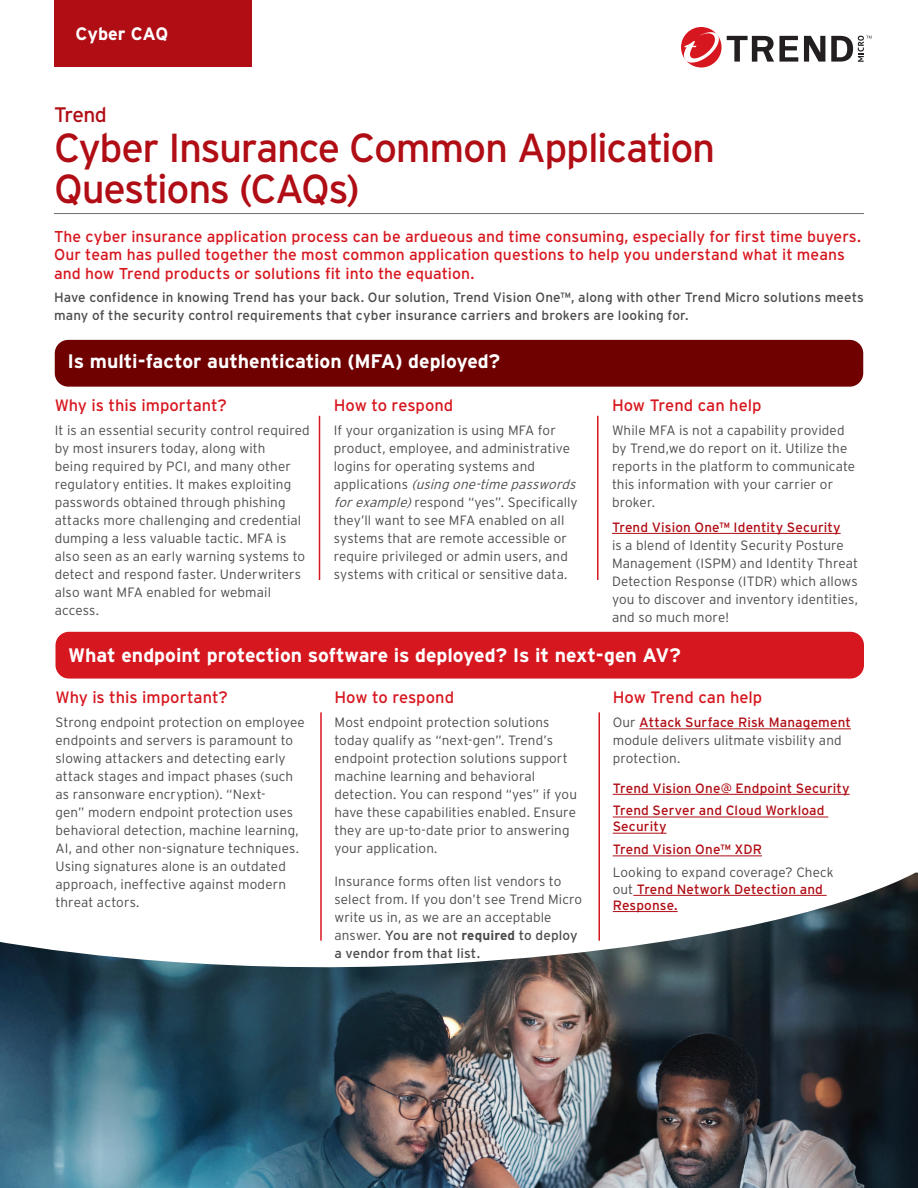
<style>
.page{position:relative;width:918px;height:1188px;background:#fff}
.page>*{position:absolute;margin:0;border:0;box-sizing:border-box;transform-origin:0 0}
.Document_Title_-_Product_Name{font:40.5px/40.5px "Interstate";letter-spacing:-.035em;color:#b00d15}
.Document_Title_-_Trend_Micro{font:21px "Interstate";letter-spacing:-.035em;color:#b00d15}
.Body_Copy{font:700 19.5px "Interstate";letter-spacing:-.005em;color:#fff}
.t1{font:700 18px "Interstate";letter-spacing:-.005em;color:#fff}
.Body_Copy-2{font:16.5px "Interstate";color:#d7171f}
.Sub_Section_Header_-_Red{font:15.75px/18.9px "Interstate";letter-spacing:.005em;color:#d7171f}
.Sub_Section_Header_-_Red-2{font:300 13.5px/18px "Interstate";letter-spacing:.01em;color:#4b4c4d}
.Sub_Section_Header_-_Red-3{font:13.5px/18px "Interstate";letter-spacing:.01em;color:#4b4c4d}
.Sub_Section_Header_-_Red-4{font:13.5px/16.4px "Interstate";letter-spacing:.01em;color:#b00d15}
.s1{font-style:italic}
.s2{font-weight:400;color:#b00d15}
.s3{font-weight:400}
.s4{font-weight:700}
.s5{font-weight:300;color:#4b4c4d}
</style>
<div class="page">
<div style="left:55px;top:340px;width:808px;height:47px;background:#6f0101;border-radius:14px"></div>
<img style="left:0;top:873px;width:918px;height:315px">
<div style="left:54px;top:0;width:198px;height:68px;background:#b00d15"></div>
<svg style="left:804px;top:36px;width:21px;height:26px"></svg>
<svg style="left:831px;top:36px;width:41px;height:26px"></svg>
<svg style="left:727px;top:36px;width:71px;height:26px"></svg>
<svg style="left:681px;top:27px;width:41px;height:41px"></svg>
<svg style="left:683px;top:31px;width:38px;height:34px"></svg>
<hr style="left:54px;top:213px;width:810px;height:1px;background:#6c6d70">
<hr style="left:612px;top:533px;width:229px;height:1px;background:#b00d15">
<div style="left:56px;top:632px;width:808px;height:47px;background:#d7171f;border-radius:14px"></div>
<hr style="left:639px;top:729px;width:212px;height:1px;background:#b00d15">
<hr style="left:613px;top:794px;width:237px;height:1px;background:#b00d15">
<hr style="left:613px;top:817px;width:215px;height:1px;background:#b00d15">
<hr style="left:613px;top:833px;width:54px;height:1px;background:#b00d15">
<hr style="left:613px;top:856px;width:149px;height:1px;background:#b00d15">
<hr style="left:633px;top:895px;width:194px;height:1px;background:#b00d15">
<hr style="left:613px;top:911px;width:65px;height:1px;background:#b00d15">
<hr style="left:319px;top:416px;width:1px;height:164px;background:#d7171f">
<hr style="left:597px;top:416px;width:1px;height:164px;background:#d7171f">
<hr style="left:320px;top:712px;width:2px;height:229px;background:#d7171f">
<hr style="left:598px;top:712px;width:2px;height:229px;background:#d7171f">
<h3 class="t1" style="left:76px;top:24px;width:94px">Cyber CAQ</h3>
<p class="Document_Title_-_Trend_Micro" style="left:54px;top:102px;width:54px">Trend</p>
<p class="Document_Title_-_Product_Name" style="left:54px;top:127px;width:663px">Cyber Insurance Common Application<br>Questions (CAQs)</p>
<p class="Sub_Section_Header_-_Red" style="left:54px;top:226px;width:809px">The cyber insurance application process can be ardueous and time consuming, especially for first time buyers.<br>Our team has pulled together the most common application questions to help you understand what it means and how Trend products or solutions fit into the equation.</p>
<p class="Sub_Section_Header_-_Red-3" style="left:54px;top:288px;width:812px">Have confidence in knowing Trend has your back. Our solution, Trend Vision One™, along with other Trend Micro solutions meets many of the security control requirements that cyber insurance carriers and brokers are looking for.</p>
<p class="Body_Copy" style="left:68px;top:350px;width:434px">Is multi-factor authentication (MFA) deployed?</p>
<p class="Body_Copy-2" style="left:334px;top:396px;width:121px">How to respond</p>
<p class="Sub_Section_Header_-_Red-2" style="left:334px;top:421px;width:247px">If your organization is using MFA for product, employee, and administrative logins for operating systems and<br>a p p l i c a t i o n s <span class="s1">(using one-timepasswords forexample)</span>respond “yes”. Specifically they’ll want to see MFA enabled on all systems that are remote accessible or require privileged or admin users, and systems with critical or sensitive data.</p>
<p class="Body_Copy-2" style="left:55px;top:396px;width:174px">Why is this important?</p>
<p class="Sub_Section_Header_-_Red-2" style="left:55px;top:421px;width:257px">It is an essential security control required by most insurers today, along with<br>being required by PCI, and many other regulatory entities. It makes exploiting passwords obtained through phishing attacks more challenging and credential dumping a less valuable tactic. MFA is also seen as an early warning systems to detect and respond faster. Underwriters also want MFA enabled for webmail access.</p>
<p class="Body_Copy-2" style="left:612px;top:396px;width:151px">How Trend can help</p>
<p class="Sub_Section_Header_-_Red-2" style="left:612px;top:421px;width:245px">While MFA is not a capability provided by Trend,we do report on it. Utilize the reports in the platform to communicate this information with your carrier or broker.</p>
<p class="Sub_Section_Header_-_Red-2" style="left:612px;top:518px;width:248px"><span class="s2">Trend Vision One™ Identity Security<br></span>is a blend of Identity Security Posture Management (ISPM) and Identity Threat Detection Response (ITDR) which allows you to discover and inventory identities, and so much more!</p>
<p class="Body_Copy" style="left:68px;top:644px;width:614px">What endpoint protection software is deployed? Is it next-gen AV?</p>
<p class="Body_Copy-2" style="left:334px;top:688px;width:121px">How to respond</p>
<p class="Sub_Section_Header_-_Red-2" style="left:334px;top:713px;width:244px">Most endpoint protection solutions today qualify as “next-gen”. Trend’s endpoint protection solutions support machine learning and behavioral detection. You can respond “yes” if you have these capabilities enabled. Ensure they are up-to-date prior to answering your application.</p>
<p class="Sub_Section_Header_-_Red-2" style="left:334px;top:872px;width:249px">Insurance forms often list vendors to select from. If you don’t see Trend Micro write us in, as we are an acceptable answer. <span class="s3">You are not</span> <span class="s4">required</span> <span class="s3">to deploy a vendor from that list.</span></p>
<p class="Body_Copy-2" style="left:56px;top:688px;width:174px">Why is this important?</p>
<p class="Sub_Section_Header_-_Red-2" style="left:56px;top:713px;width:251px">Strong endpoint protection on employee endpoints and servers is paramount to slowing attackers and detecting early attack stages and impact phases (such as ransonware encryption). “Next-<br>gen” modern endpoint protection uses behavioral detection, machine learning, AI, and other non-signature techniques.<br>Using signatures alone is an outdated approach, ineffective against modern threat actors.</p>
<p class="Body_Copy-2" style="left:613px;top:688px;width:151px">How Trend can help</p>
<p class="Sub_Section_Header_-_Red-2" style="left:613px;top:713px;width:240px">Our <span class="s2">Attack Surface Risk Management </span>module delivers ulitmate visbility and protection.</p>
<p class="Sub_Section_Header_-_Red-4" style="left:613px;top:779px;width:238px">Trend Vision One@ Endpoint Security</p>
<p class="Sub_Section_Header_-_Red-4" style="left:613px;top:802px;width:213px">Trend Server and Cloud Workload<br>Security</p>
<p class="Sub_Section_Header_-_Red-4" style="left:613px;top:841px;width:151px">Trend Vision One™ XDR</p>
<p class="Sub_Section_Header_-_Red-4" style="left:613px;top:864px;width:223px"><span class="s5">Looking to expand coverage? Check out</span> Trend Network Detection and<br>Response.</p>
</div>
